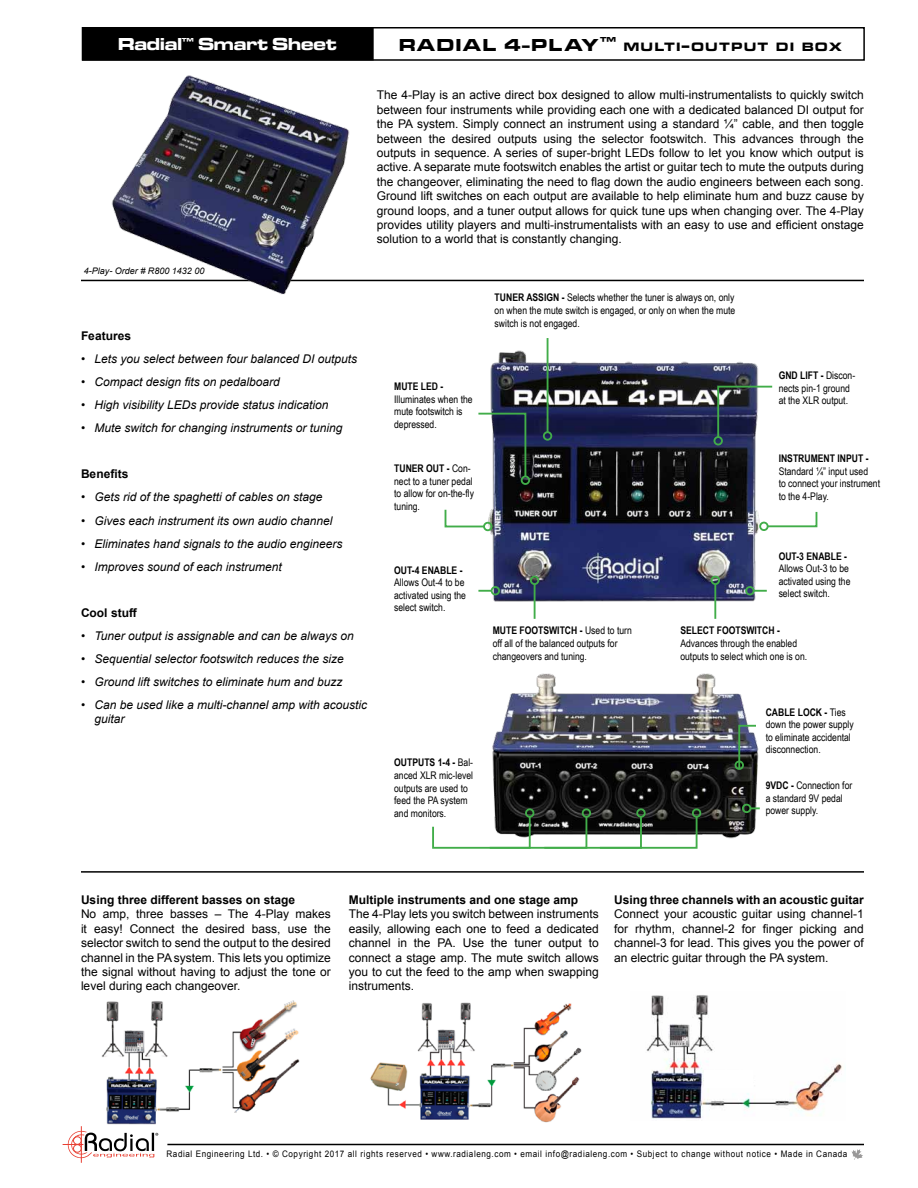
<style>
.page{position:relative;width:918px;height:1188px;background:#fff}
.page>*{position:absolute;margin:0;border:0;box-sizing:border-box;transform-origin:0 0}
.t1{font:18px "Microgramma D Bold Exte";color:#fff}
.t2{font:18px "Microgramma D Bold Exte";letter-spacing:.1em;color:#000}
.t3{font:12.6px "Microgramma D Bold Exte";letter-spacing:.145em;color:#000}
.t4{font:12px/14.4px "Arial";color:#000;text-align:justify}
.t5{font:italic 12px/14.4px "Arial";color:#000}
.t6{font:700 12px "Arial";color:#000}
.t7{font:10.5px/12.6px "Arial Narrow";color:#000}
.t8{font:700 10.5px "Arial Narrow";color:#000}
.t9{font:9px "Arial";letter-spacing:.07em;color:#000;scale:.9 1}
.t10{font:italic 9px "Arial";color:#000}
.s1{font-size:18px}
.s2{font-weight:700}
</style>
<div class="page">
<img style="left:483px;top:346px;width:283px;height:262px">
<img style="left:492px;top:673px;width:268px;height:166px">
<div style="left:525px;top:808px;width:9px;height:10px;border:2px solid #41ad49;border-radius:50%"></div>
<div style="left:582px;top:808px;width:9px;height:10px;border:2px solid #41ad49;border-radius:50%"></div>
<div style="left:636px;top:808px;width:10px;height:10px;border:2px solid #41ad49;border-radius:50%"></div>
<svg style="left:432px;top:815px;width:266px;height:34px"></svg>
<div style="left:692px;top:808px;width:9px;height:10px;border:2px solid #41ad49;border-radius:50%"></div>
<svg style="left:751px;top:807px;width:9px;height:2px"></svg>
<div style="left:742px;top:804px;width:9px;height:9px;border:2px solid #41ad49;border-radius:50%"></div>
<div style="left:82px;top:27px;width:783px;height:34px;border:2px solid #000"></div>
<div style="left:83px;top:28px;width:290px;height:32px;background:#000"></div>
<div style="left:82px;top:27px;width:292px;height:33px;border:2px solid #000"></div>
<hr style="left:167px;top:1144px;width:697px;height:1px;background:#000">
<hr style="left:81px;top:1126px;width:1px;height:37px;background:#e84032">
<svg style="left:63px;top:1131px;width:95px;height:27px"></svg>
<svg style="left:852px;top:1149px;width:11px;height:11px"></svg>
<hr style="left:81px;top:280px;width:783px;height:1px;background:#000">
<hr style="left:81px;top:871px;width:783px;height:2px;background:#000">
<img style="left:112px;top:75px;width:240px;height:220px">
<hr style="left:547px;top:338px;width:1px;height:94px;background:#41ad49">
<div style="left:543px;top:431px;width:9px;height:10px;border:2px solid #41ad49;border-radius:50%"></div>
<svg style="left:478px;top:412px;width:49px;height:66px"></svg>
<div style="left:521px;top:476px;width:9px;height:9px;border:2px solid #41ad49;border-radius:50%"></div>
<svg style="left:444px;top:508px;width:42px;height:20px"></svg>
<div style="left:483px;top:522px;width:9px;height:9px;border:2px solid #41ad49;border-radius:50%"></div>
<svg style="left:478px;top:590px;width:13px;height:2px"></svg>
<div style="left:491px;top:586px;width:9px;height:9px;border:2px solid #41ad49;border-radius:50%"></div>
<svg style="left:755px;top:590px;width:12px;height:2px"></svg>
<div style="left:745px;top:586px;width:10px;height:9px;border:2px solid #41ad49;border-radius:50%"></div>
<svg style="left:766px;top:511px;width:52px;height:17px"></svg>
<div style="left:759px;top:522px;width:10px;height:9px;border:2px solid #41ad49;border-radius:50%"></div>
<hr style="left:534px;top:584px;width:2px;height:35px;background:#41ad49">
<div style="left:530px;top:576px;width:9px;height:9px;border:2px solid #41ad49;border-radius:50%"></div>
<hr style="left:714px;top:584px;width:2px;height:35px;background:#41ad49">
<div style="left:711px;top:576px;width:9px;height:9px;border:2px solid #41ad49;border-radius:50%"></div>
<svg style="left:716px;top:385px;width:57px;height:54px"></svg>
<div style="left:714px;top:436px;width:9px;height:10px;border:2px solid #41ad49;border-radius:50%"></div>
<svg style="left:737px;top:724px;width:21px;height:47px"></svg>
<div style="left:735px;top:761px;width:9px;height:9px;border:2px solid #41ad49;border-radius:50%"></div>
<img style="left:101px;top:1000px;width:199px;height:125px">
<img style="left:370px;top:1002px;width:212px;height:121px">
<img style="left:646px;top:995px;width:196px;height:124px">
<div style="left:704px;top:1070px;width:49px;height:17px;background:#fff"></div>
<h1 class="t1" style="left:118px;top:31px;width:220px">Radial<sup>±</sup> Smart Sheet</h1>
<p class="t10" style="left:84px;top:265px;width:122px">4-Play- Order # R800 1432 00</p>
<p class="t6" style="left:81px;top:328px;width:52px">Features</p>
<p class="t5" style="left:81px;top:352px;width:278px">• Lets you select between four balanced DI outputs</p>
<p class="t5" style="left:81px;top:375px;width:200px">• Compact design fits on pedalboard</p>
<p class="t5" style="left:81px;top:398px;width:249px">• High visibility LEDs provide status indication</p>
<p class="t5" style="left:81px;top:421px;width:263px">• Mute switch for changing instruments or tuning</p>
<p class="t6" style="left:81px;top:466px;width:49px">Benefits</p>
<p class="t5" style="left:81px;top:490px;width:243px">• Gets rid of the spaghetti of cables on stage</p>
<p class="t5" style="left:81px;top:513px;width:253px">• Gives each instrument its own audio channel</p>
<p class="t5" style="left:81px;top:536px;width:263px">• Eliminates hand signals to the audio engineers</p>
<p class="t5" style="left:81px;top:559px;width:202px">• Improves sound of each instrument</p>
<p class="t6" style="left:81px;top:604px;width:57px">Cool stuff</p>
<p class="t5" style="left:81px;top:628px;width:274px">• Tuner output is assignable and can be always on</p>
<p class="t5" style="left:81px;top:652px;width:264px">• Sequential selector footswitch reduces the size</p>
<p class="t5" style="left:81px;top:675px;width:263px">• Ground lift switches to eliminate hum and buzz</p>
<p class="t5" style="left:94px;top:698px;width:274px;text-indent:-14px">• Can be used like a multi-channel amp with acoustic guitar</p>
<h1 class="t2" style="left:399px;top:33px;width:218px">RADIAL 4-PLAY<sup>±</sup></h1>
<p class="t3" style="left:624px;top:38px;width:220px">MULTI<span class="s1">-</span>OUTPUT DI BOX</p>
<p class="t4" style="left:377px;top:88px;width:489px">The 4-Play is an active direct box designed to allow multi-instrumentalists to quickly switch between four instruments while providing each one with a dedicated balanced DI output for the PA system. Simply connect an instrument using a standard ¼” cable, and then toggle between the desired outputs using the selector footswitch. This advances through the outputs in sequence. A series of super-bright LEDs follow to let you know which output is active. A separate mute footswitch enables the artist or guitar tech to mute the outputs during the changeover, eliminating the need to flag down the audio engineers between each song.<br>Ground lift switches on each output are available to help eliminate hum and buzz cause by ground loops, and a tuner output allows for quick tune ups when changing over. The 4-Play provides utility players and multi-instrumentalists with an easy to use and efficient onstage solution to a world that is constantly changing.</p>
<p class="t8" style="left:394px;top:378px;width:51px">MUTE LED -</p>
<p class="t7" style="left:394px;top:392px;width:80px">Illuminates when the mute footswitch is depressed.</p>
<p class="t7" style="left:394px;top:462px;width:81px"><span class="s2">TUNER OUT -</span> Con&shy;nect to a tuner pedal to allow for on-the-fly tuning.</p>
<p class="t8" style="left:394px;top:562px;width:70px">OUT-4 ENABLE -</p>
<p class="t7" style="left:394px;top:576px;width:73px">Allows Out-4 to be activated using the select switch.</p>
<p class="t7" style="left:394px;top:756px;width:80px"><span class="s2">OUTPUTS 1-4 -</span> Bal&shy;anced XLR mic-level outputs are used to feed the PA system and monitors.</p>
<p class="t7" style="left:495px;top:291px;width:242px;text-align:justify"><span class="s2">TUNER ASSIGN -</span> Selects whether the tuner is always on, only on when the mute switch is engaged, or only on when the mute switch is not engaged.</p>
<p class="t7" style="left:779px;top:369px;width:78px"><span class="s2">GND LIFT -</span> Discon&shy;nects pin-1 ground at the XLR output.</p>
<p class="t8" style="left:779px;top:450px;width:91px">INSTRUMENT INPUT -</p>
<p class="t7" style="left:779px;top:464px;width:103px">Standard ¼” input used<br>to connect your instrument to the 4-Play.</p>
<p class="t8" style="left:779px;top:548px;width:70px">OUT-3 ENABLE -</p>
<p class="t7" style="left:779px;top:562px;width:73px">Allows Out-3 to be activated using the select switch.</p>
<p class="t7" style="left:493px;top:624px;width:141px"><span class="s2">MUTE FOOTSWITCH -</span> Used to turn off all of the balanced outputs for changeovers and tuning.</p>
<p class="t8" style="left:680px;top:623px;width:101px">SELECT FOOTSWITCH -</p>
<p class="t7" style="left:680px;top:637px;width:128px">Advances through the enabled outputs to select which one is on.</p>
<p class="t7" style="left:766px;top:705px;width:90px"><span class="s2">CABLE LOCK -</span> Ties down the power supply to eliminate accidental disconnection.</p>
<p class="t7" style="left:766px;top:779px;width:88px"><span class="s2">9VDC -</span> Connection for a standard 9V pedal power supply.</p>
<p class="t6" style="left:81px;top:892px;width:216px">Using three different basses on stage</p>
<p class="t4" style="left:81px;top:907px;width:251px">No amp, three basses – The 4-Play makes it easy! Connect the desired bass, use the selector switch to send the output to the desired channel in the PA system. This lets you optimize the signal without having to adjust the tone or level during each changeover.</p>
<p class="t6" style="left:349px;top:892px;width:231px">Multiple instruments and one stage amp</p>
<p class="t4" style="left:349px;top:907px;width:251px">The 4-Play lets you switch between instruments easily, allowing each one to feed a dedicated channel in the PA. Use the tuner output to connect a stage amp. The mute switch allows you to cut the feed to the amp when swapping instruments.</p>
<p class="t6" style="left:614px;top:892px;width:251px">Using three channels with an acoustic guitar</p>
<p class="t4" style="left:614px;top:907px;width:251px">Connect your acoustic guitar using channel-1 for rhythm, channel-2 for finger picking and channel-3 for lead. This gives you the power of an electric guitar through the PA system.</p>
<p class="t9" style="left:167px;top:1148px;width:758px">Radial Engineering Ltd. • © Copyright 2017 all rights reserved • www.radialeng.com • email info@radialeng.com • Subject to change without notice • Made in Canada</p>
</div>
